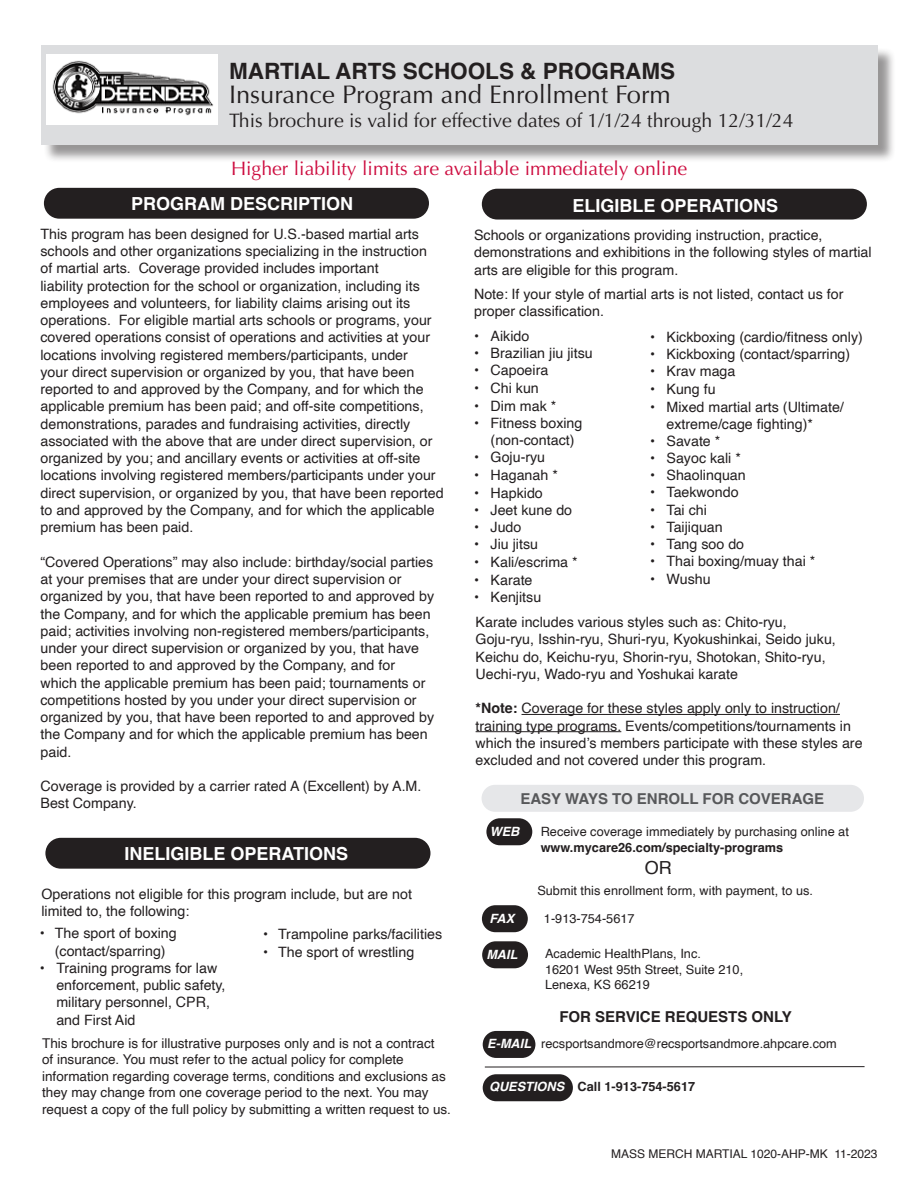
<style>
.page{position:relative;width:918px;height:1188px;background:#fff}
.page>*{position:absolute;margin:0;border:0;box-sizing:border-box;transform-origin:0 0}
.t1{font:25.5px "Optima";color:#231f20}
.t2{font:700 22.5px "Helvetica";color:#231f20}
.t3{font:19.5px "Optima";color:#231f20}
.t4{font:19.5px "Optima";color:#cd0d40}
.t5{font:700 18px "Helvetica";color:#fff}
.t6{font:18px "Helvetica";color:#231f20}
.t7{font:700 15px "Helvetica";color:#57585a}
.t8{font:700 15px "Helvetica";color:#231f20}
.t9{font:14.25px/17.2px "Helvetica";color:#231f20}
.t10{font:13.5px/16.5px "Helvetica";color:#231f20}
.t11{font:12.75px/15.8px "Helvetica";color:#231f20}
.t12{font:700 12.75px "Helvetica";color:#231f20}
.t13{font:italic 700 12.75px "Helvetica";color:#fff}
.t14{font:12px "Helvetica";color:#231f20}
.s1{font-weight:700}
.s2{font-weight:700;font-style:italic;color:#fff}
.s3{font-style:italic;color:#fff}
</style>
<div class="page">
<div style="left:482px;top:785px;width:382px;height:27px;background:#e6e7e9;border-radius:13px"></div>
<div style="left:482px;top:941px;width:46px;height:27px;background:#231f20;border-radius:14px"></div>
<div style="left:482px;top:905px;width:46px;height:27px;background:#231f20;border-radius:14px"></div>
<div style="left:486px;top:818px;width:46px;height:27px;background:#231f20;border-radius:14px"></div>
<div style="left:45px;top:838px;width:385px;height:31px;background:#231f20;border-radius:15px"></div>
<div style="left:482px;top:189px;width:385px;height:31px;background:#231f20;border-radius:15px"></div>
<div style="left:44px;top:188px;width:385px;height:31px;background:#231f20;border-radius:15px"></div>
<hr style="left:522px;top:714px;width:318px;height:1px;background:#231f20">
<hr style="left:476px;top:731px;width:145px;height:1px;background:#231f20">
<div style="left:43px;top:48px;width:854px;height:116px;background:#231f20;opacity:.47"></div>
<div style="left:41px;top:45px;width:837px;height:100px;background:#dcdddf"></div>
<div style="left:483px;top:1031px;width:52px;height:27px;background:#231f20;border-radius:14px"></div>
<div style="left:483px;top:1074px;width:90px;height:27px;background:#231f20;border-radius:14px"></div>
<img style="left:46px;top:55px;width:171px;height:70px">
<hr style="left:485px;top:1066px;width:380px;height:1px;background:#231f20">
<h2 class="t2" style="left:229px;top:57px;width:448px">MARTIAL ARTS SCHOOLS &amp; PROGRAMS</h2>
<h1 class="t1" style="left:229px;top:79px;width:443px">Insurance Program and Enrollment Form</h1>
<h3 class="t3" style="left:229px;top:109px;width:566px">This brochure is valid for effective dates of 1/1/24 through 12/31/24</h3>
<h3 class="t4" style="left:231px;top:157px;width:458px">Higher liability limits are available immediately online</h3>
<p class="t5" style="left:131px;top:193px;width:224px">PROGRAM DESCRIPTION</p>
<p class="t9" style="left:40px;top:226px;width:405px">This program has been designed for U.S.-based martial arts schools and other organizations specializing in the instruction<br>of martial arts. Coverage provided includes important<br>liability protection for the school or organization, including its employees and volunteers, for liability claims arising out its operations. For eligible martial arts schools or programs, your covered operations consist of operations and activities at your locations involving registered members/participants, under<br>your direct supervision or organized by you, that have been reported to and approved by the Company, and for which the applicable premium has been paid; and off-site competitions, demonstrations, parades and fundraising activities, directly associated with the above that are under direct supervision, or organized by you; and ancillary events or activities at off-site locations involving registered members/participants under your direct supervision, or organized by you, that have been reported to and approved by the Company, and for which the applicable premium has been paid.</p>
<p class="t9" style="left:40px;top:554px;width:395px">“Covered Operations” may also include: birthday/social parties at your premises that are under your direct supervision or organized by you, that have been reported to and approved by the Company, and for which the applicable premium has been paid; activities involving non-registered members/participants, under your direct supervision or organized by you, that have been reported to and approved by the Company, and for which the applicable premium has been paid; tournaments or competitions hosted by you under your direct supervision or organized by you, that have been reported to and approved by the Company and for which the applicable premium has been paid.</p>
<p class="t9" style="left:40px;top:778px;width:382px">Coverage is provided by a carrier rated A (Excellent) by A.M.<br>Best Company.</p>
<p class="t5" style="left:125px;top:842px;width:225px">INELIGIBLE OPERATIONS</p>
<p class="t9" style="left:41px;top:885px;width:372px">Operations not eligible for this program include, but are not limited to, the following:</p>
<p class="t9" style="left:40px;top:925px;width:138px;text-align:center">• The sport of boxing (contact/sparring)</p>
<p class="t9" style="left:56px;top:960px;width:171px;text-indent:-17px">• Training programs for law enforcement, public safety, military personnel, CPR, and First Aid</p>
<p class="t9" style="left:263px;top:926px;width:181px">• Trampoline parks/facilities</p>
<p class="t9" style="left:263px;top:943px;width:153px">• The sport of wrestling</p>
<p class="t10" style="left:42px;top:1035px;width:410px">This brochure is for illustrative purposes only and is not a contract<br>of insurance. You must refer to the actual policy for complete information regarding coverage terms, conditions and exclusions as they may change from one coverage period to the next. You may request a copy of the full policy by submitting a written request to us.</p>
<p class="t5" style="left:573px;top:194px;width:207px">ELIGIBLE OPERATIONS</p>
<p class="t9" style="left:474px;top:227px;width:399px">Schools or organizations providing instruction, practice, demonstrations and exhibitions in the following styles of martial arts are eligible for this program.</p>
<p class="t9" style="left:474px;top:285px;width:371px">Note: If your style of martial arts is not listed, contact us for proper classification.</p>
<p class="t9" style="left:474px;top:328px;width:57px">• Aikido</p>
<p class="t9" style="left:474px;top:345px;width:120px">• Brazilian jiu jitsu</p>
<p class="t9" style="left:474px;top:362px;width:76px">• Capoeira</p>
<p class="t9" style="left:474px;top:379px;width:66px">• Chi kun</p>
<p class="t9" style="left:474px;top:397px;width:84px">• Dim mak *</p>
<p class="t9" style="left:491px;top:415px;width:93px;text-indent:-17px">• Fitness boxing (non-contact)</p>
<p class="t9" style="left:474px;top:449px;width:73px">• Goju-ryu</p>
<p class="t9" style="left:474px;top:467px;width:85px">• Haganah *</p>
<p class="t9" style="left:474px;top:484px;width:70px">• Hapkido</p>
<p class="t9" style="left:474px;top:502px;width:100px">• Jeet kune do</p>
<p class="t9" style="left:474px;top:519px;width:49px">• Judo</p>
<p class="t9" style="left:474px;top:536px;width:66px">• Jiu jitsu</p>
<p class="t9" style="left:474px;top:554px;width:105px">• Kali/escrima *</p>
<p class="t9" style="left:474px;top:571px;width:60px">• Karate</p>
<p class="t9" style="left:474px;top:589px;width:69px">• Kenjitsu</p>
<p class="t9" style="left:650px;top:329px;width:214px">• Kickboxing (cardio/fitness only)</p>
<p class="t9" style="left:650px;top:346px;width:202px">• Kickboxing (contact/sparring)</p>
<p class="t9" style="left:650px;top:363px;width:87px">• Krav maga</p>
<p class="t9" style="left:650px;top:381px;width:67px">• Kung fu</p>
<p class="t9" style="left:667px;top:399px;width:179px;text-indent:-17px">• Mixed martial arts (Ultimate/ extreme/cage fighting)*</p>
<p class="t9" style="left:650px;top:433px;width:72px">• Savate *</p>
<p class="t9" style="left:650px;top:450px;width:92px">• Sayoc kali *</p>
<p class="t9" style="left:650px;top:467px;width:97px">• Shaolinquan</p>
<p class="t9" style="left:650px;top:484px;width:90px">• Taekwondo</p>
<p class="t9" style="left:650px;top:502px;width:58px">• Tai chi</p>
<p class="t9" style="left:650px;top:519px;width:74px">• Taijiquan</p>
<p class="t9" style="left:650px;top:536px;width:96px">• Tang soo do</p>
<p class="t9" style="left:650px;top:553px;width:167px">• Thai boxing/muay thai *</p>
<p class="t9" style="left:650px;top:571px;width:62px">• Wushu</p>
<p class="t9" style="left:476px;top:614px;width:362px">Karate includes various styles such as: Chito-ryu, Goju-ryu, Isshin-ryu, Shuri-ryu, Kyokushinkai, Seido juku, Keichu do, Keichu-ryu, Shorin-ryu, Shotokan, Shito-ryu, Uechi-ryu, Wado-ryu and Yoshukai karate</p>
<p class="t9" style="left:476px;top:700px;width:389px"><span class="s1">*Note:</span> Coverage for these styles apply only to instruction/ training type programs. Events/competitions/tournaments in which the insured’s members participate with these styles are excluded and not covered under this program.</p>
<p class="t7" style="left:520px;top:789px;width:305px">EASY WAYS TO ENROLL FOR COVERAGE</p>
<p class="t13" style="left:490px;top:824px;width:31px">WEB</p>
<p class="t11" style="left:541px;top:825px;width:310px">Receive coverage immediately by purchasing online at</p>
<p class="t12" style="left:541px;top:840px;width:244px">www.mycare26.com/specialty-programs</p>
<p class="t6" style="left:645px;top:854px;width:28px">OR</p>
<p class="t11" style="left:537px;top:883px;width:277px">Submit this enrollment form, with payment, to us.</p>
<p class="t13" style="left:489px;top:911px;width:26px">FAX</p>
<p class="t11" style="left:544px;top:911px;width:92px">1-913-754-5617</p>
<p class="t13" style="left:486px;top:947px;width:33px">MAIL</p>
<p class="t11" style="left:545px;top:946px;width:200px">Academic HealthPlans, Inc.<br>16201 West 95th Street, Suite 210,<br>Lenexa, KS 66219</p>
<p class="t8" style="left:559px;top:1007px;width:234px">FOR SERVICE REQUESTS ONLY</p>
<p class="t11" style="left:487px;top:1036px;width:351px"><span class="s2">E-MAIL</span> recsportsandmore@recsportsandmore.ahpcare.com</p>
<p class="t12" style="left:489px;top:1079px;width:208px"><span class="s3">QUESTIONS</span> Call 1-913-754-5617</p>
<p class="t14" style="left:611px;top:1144px;width:268px">MASS MERCH MARTIAL 1020-AHP-MK 11-2023</p>
</div>
